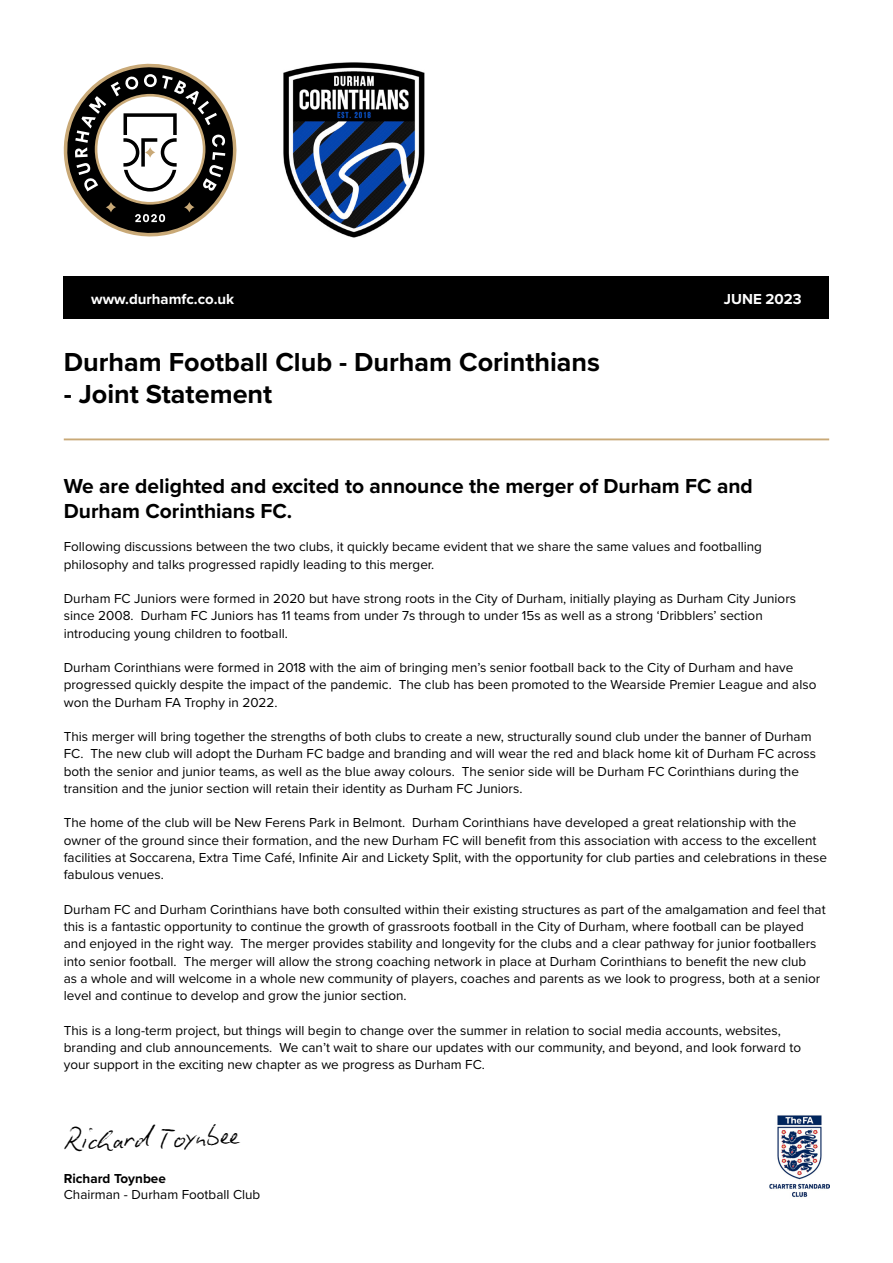
<style>
.page{position:relative;width:893px;height:1263px;background:#fff}
.page>*{position:absolute;margin:0;border:0;box-sizing:border-box;transform-origin:0 0}
.t1{font:28.5px "Biro Scriptreduced";color:#000}
.t2{font:700 27px "Proxima Nova";color:#000}
.t3{font:700 21px/25.2px "Proxima Nova";color:#000}
.t4{font:700 15px "Proxima Nova";color:#fff}
.t5{font:13.5px/17.2px "Proxima Nova";color:#000}
.t6{font:700 13.5px "Proxima Nova";color:#000}
</style>
<div class="page">
<svg style="left:63px;top:63px;width:174px;height:174px"></svg>
<hr style="left:64px;top:438px;width:765px;height:2px;background:#c9a977">
<div style="left:64px;top:276px;width:765px;height:43px;background:#000"></div>
<img style="left:769px;top:1115px;width:60px;height:82px">
<img style="left:283px;top:62px;width:142px;height:176px">
<p class="t4" style="left:91px;top:288px;width:145px">www.durhamfc.co.uk</p>
<p class="t4" style="left:724px;top:288px;width:79px">JUNE 2023</p>
<h2 class="t2" style="left:64px;top:341px;width:538px">Durham Football Club - Durham Corinthians</h2>
<h2 class="t2" style="left:64px;top:374px;width:210px">- Joint Statement</h2>
<h3 class="t3" style="left:64px;top:473px;width:691px">We are delighted and excited to announce the merger of Durham FC and<br>Durham Corinthians FC.</h3>
<p class="t5" style="left:64px;top:538px;width:700px">Following discussions between the two clubs, it quickly became evident that we share the same values and footballing philosophy and talks progressed rapidly leading to this merger.</p>
<p class="t5" style="left:64px;top:589px;width:734px">Durham FC Juniors were formed in 2020 but have strong roots in the City of Durham, initially playing as Durham City Juniors since 2008. Durham FC Juniors has 11 teams from under 7s through to under 15s as well as a strong ‘Dribblers’ section introducing young children to football.</p>
<p class="t5" style="left:64px;top:658px;width:754px">Durham Corinthians were formed in 2018 with the aim of bringing men’s senior football back to the City of Durham and have progressed quickly despite the impact of the pandemic. The club has been promoted to the Wearside Premier League and also won the Durham FA Trophy in 2022.</p>
<p class="t5" style="left:64px;top:727px;width:754px">This merger will bring together the strengths of both clubs to create a new, structurally sound club under the banner of Durham FC. The new club will adopt the Durham FC badge and branding and will wear the red and black home kit of Durham FC across both the senior and junior teams, as well as the blue away colours. The senior side will be Durham FC Corinthians during the transition and the junior section will retain their identity as Durham FC Juniors.</p>
<p class="t5" style="left:64px;top:814px;width:765px">The home of the club will be New Ferens Park in Belmont. Durham Corinthians have developed a great relationship with the owner of the ground since their formation, and the new Durham FC will benefit from this association with access to the excellent facilities at Soccarena, Extra Time Café, Infinite Air and Lickety Split, with the opportunity for club parties and celebrations in these fabulous venues.</p>
<p class="t5" style="left:64px;top:900px;width:763px">Durham FC and Durham Corinthians have both consulted within their existing structures as part of the amalgamation and feel that this is a fantastic opportunity to continue the growth of grassroots football in the City of Durham, where football can be played and enjoyed in the right way. The merger provides stability and longevity for the clubs and a clear pathway for junior footballers into senior football. The merger will allow the strong coaching network in place at Durham Corinthians to benefit the new club<br>as a whole and will welcome in a whole new community of players, coaches and parents as we look to progress, both at a senior level and continue to develop and grow the junior section.</p>
<p class="t5" style="left:64px;top:1021px;width:739px">This is a long-term project, but things will begin to change over the summer in relation to social media accounts, websites, branding and club announcements. We can’t wait to share our updates with our community, and beyond, and look forward to your support in the exciting new chapter as we progress as Durham FC.</p>
<h1 class="t1" style="left:64px;top:1123px;width:177px;rotate:-2deg">Richard Toynbee</h1>
<p class="t6" style="left:64px;top:1168px;width:104px">Richard Toynbee</p>
<p class="t5" style="left:64px;top:1185px;width:198px">Chairman - Durham Football Club</p>
</div>
